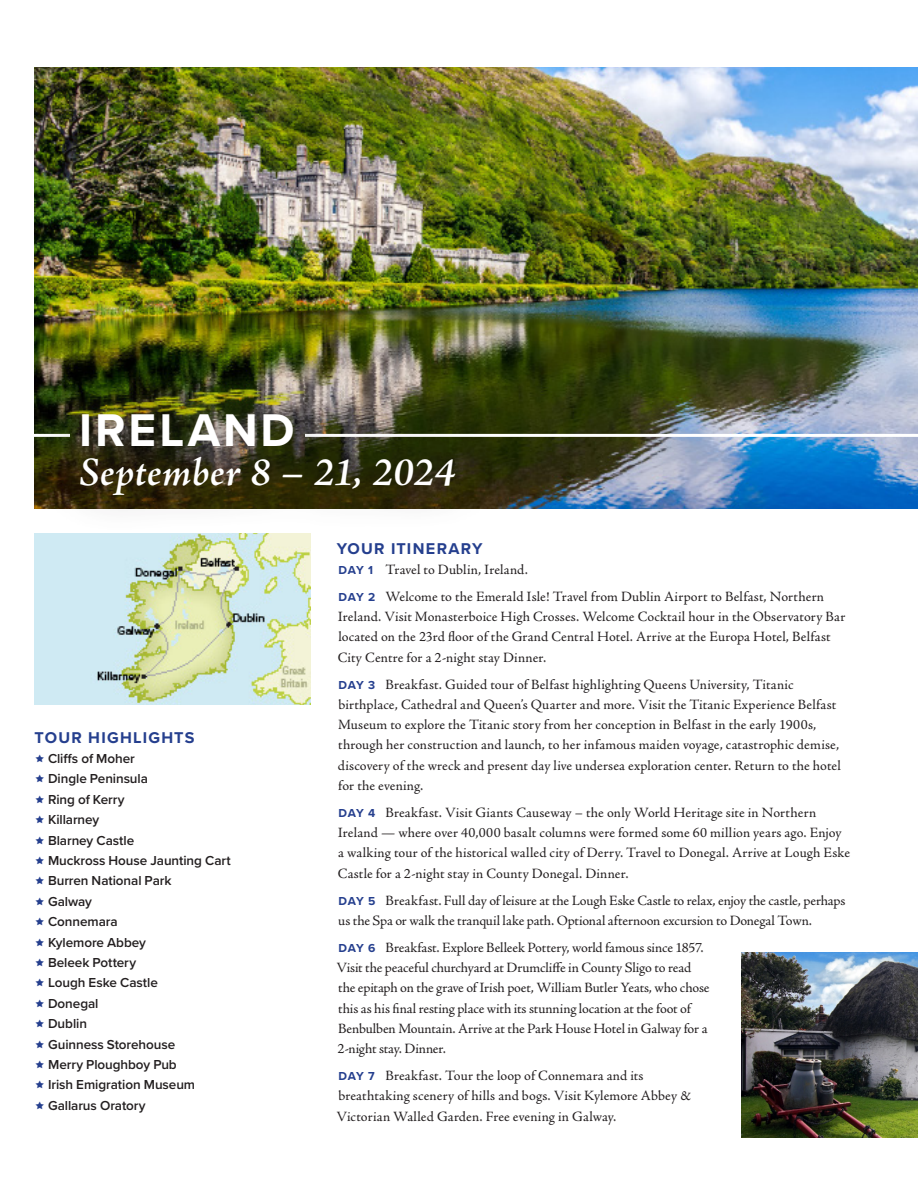
<style>
.page{position:relative;width:918px;height:1188px;background:#fff}
.page>*{position:absolute;margin:0;border:0;box-sizing:border-box;transform-origin:0 0}
.TOUR{font:700 47.55px "Proxima Nova";letter-spacing:.06em;color:#fff}
.t1{font:italic 600 40.8px "Adobe Jenson Pro";letter-spacing:.005em;color:#fff}
.Head{font:700 16.2px "Proxima Nova";letter-spacing:.075em;color:#253f8e}
.NEW_Itinerary{font:14.25px/20.2px "Adobe Jenson Pro";letter-spacing:.005em;color:#231f20}
.t2{font:600 13.5px "Proxima Nova";letter-spacing:-.005em;color:#231f20}
.s1{font-family:"Proxima Nova";font-weight:700;font-size:12px;color:#253f8e}
</style>
<div class="page">
<img style="left:35px;top:68px;width:883px;height:441px">
<hr style="left:0;top:434px;width:918px;height:3px;background:#fff">
<img style="left:71px;top:330px;width:234px;height:38px">
<div style="left:37px;top:368px;width:460px;height:168px;background:#231f20;opacity:.75"></div>
<img style="left:35px;top:533px;width:275px;height:172px">
<img style="left:741px;top:953px;width:177px;height:185px">
<p class="TOUR" style="left:79px;top:394px;width:217px">IRELAND</p>
<p class="t1" style="left:79px;top:449px;width:377px">September 8 – 21, 2024</p>
<p class="Head" style="left:35px;top:725px;width:162px">TOUR HIGHLIGHTS</p>
<p class="t2" style="left:48px;top:748px;width:88px">Cliffs of Moher</p>
<p class="t2" style="left:48px;top:769px;width:101px">Dingle Peninsula</p>
<p class="t2" style="left:48px;top:789px;width:78px">Ring of Kerry</p>
<p class="t2" style="left:48px;top:810px;width:53px">Killarney</p>
<p class="t2" style="left:48px;top:830px;width:88px">Blarney Castle</p>
<p class="t2" style="left:48px;top:850px;width:184px">Muckross House Jaunting Cart</p>
<p class="t2" style="left:48px;top:871px;width:125px">Burren National Park</p>
<p class="t2" style="left:48px;top:891px;width:45px">Galway</p>
<p class="t2" style="left:48px;top:912px;width:71px">Connemara</p>
<p class="t2" style="left:48px;top:932px;width:99px">Kylemore Abbey</p>
<p class="t2" style="left:48px;top:952px;width:90px">Beleek Pottery</p>
<p class="t2" style="left:48px;top:973px;width:111px">Lough Eske Castle</p>
<p class="t2" style="left:48px;top:993px;width:52px">Donegal</p>
<p class="t2" style="left:48px;top:1014px;width:40px">Dublin</p>
<p class="t2" style="left:48px;top:1034px;width:129px">Guinness Storehouse</p>
<p class="t2" style="left:48px;top:1054px;width:130px">Merry Ploughboy Pub</p>
<p class="t2" style="left:48px;top:1075px;width:149px">Irish Emigration Museum</p>
<p class="t2" style="left:48px;top:1095px;width:99px">Gallarus Oratory</p>
<p class="Head" style="left:337px;top:536px;width:147px">YOUR ITINERARY</p>
<p class="NEW_Itinerary" style="left:339px;top:559px;width:191px"><span class="s1">DAY 1</span> Travel to Dublin, Ireland.</p>
<p class="NEW_Itinerary" style="left:338px;top:586px;width:509px"><span class="s1">DAY 2</span> Welcome to the Emerald Isle! Travel from Dublin Airport to Belfast, Northern Ireland. Visit Monasterboice High Crosses. Welcome Cocktail hour in the Observatory Bar located on the 23rd floor of the Grand Central Hotel. Arrive at the Europa Hotel, Belfast City Centre for a 2-night stay Dinner.</p>
<p class="NEW_Itinerary" style="left:338px;top:674px;width:504px"><span class="s1">DAY 3</span> Breakfast. Guided tour of Belfast highlighting Queens University, Titanic birthplace, Cathedral and Queen’s Quarter and more. Visit the Titanic Experience Belfast Museum to explore the Titanic story from her conception in Belfast in the early 1900s, through her construction and launch, to her infamous maiden voyage, catastrophic demise, discovery of the wreck and present day live undersea exploration center. Return to the hotel for the evening.</p>
<p class="NEW_Itinerary" style="left:338px;top:802px;width:514px"><span class="s1">DAY 4</span> Breakfast. Visit Giants Causeway – the only World Heritage site in Northern Ireland — where over 40,000 basalt columns were formed some 60 million years ago. Enjoy a walking tour of the historical walled city of Derry. Travel to Donegal. Arrive at Lough Eske Castle for a 2-night stay in County Donegal. Dinner.</p>
<p class="NEW_Itinerary" style="left:338px;top:890px;width:509px"><span class="s1">DAY 5</span> Breakfast. Full day of leisure at the Lough Eske Castle to relax, enjoy the castle, perhaps us the Spa or walk the tranquil lake path. Optional afternoon excursion to Donegal Town.</p>
<p class="NEW_Itinerary" style="left:336px;top:937px;width:375px"><span class="s1">DAY 6</span> Breakfast. Explore Belleek Pottery, world famous since 1857.<br>Visit the peaceful churchyard at Drumcliffe in County Sligo to read the epitaph on the grave of Irish poet, William Butler Yeats, who chose this as his final resting place with its stunning location at the foot of Benbulben Mountain. Arrive at the Park House Hotel in Galway for a 2-night stay. Dinner.</p>
<p class="NEW_Itinerary" style="left:336px;top:1066px;width:356px"><span class="s1">DAY 7</span> Breakfast. Tour the loop of Connemara and its breathtaking scenery of hills and bogs. Visit Kylemore Abbey &amp;<br>Victorian Walled Garden. Free evening in Galway.</p>
</div>
